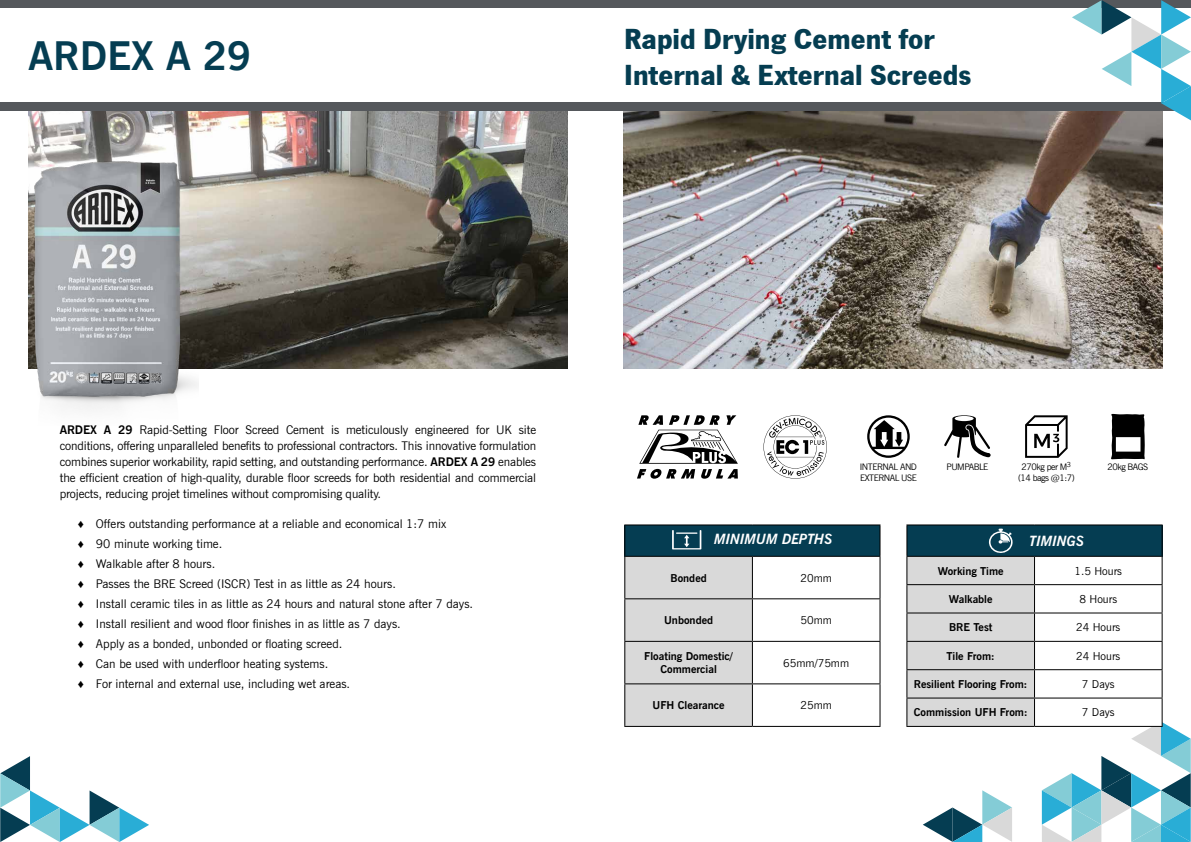
<style>
.page{position:relative;width:1191px;height:842px;background:#fff}
.page>*{position:absolute;margin:0;border:0;box-sizing:border-box;transform-origin:0 0}
.t1{font:700 40px "News Gothic BT";color:#053d52}
.t2{font:30px/36px "News Gothic T Bold";color:#053d51}
.t3{font:italic 700 14px "News Gothic BT";color:#fff}
.t4{font:12px/20.1px "News Gothic BT";color:#000;text-align:justify}
.t5{font:700 11px/13.2px "News Gothic BT";color:#000;text-align:center}
.t6{font:11px "News Gothic BT";color:#000}
.t7{font:9px/10.8px "News Gothic BT";letter-spacing:-.05em;color:#000}
.s1{font-weight:700}
.s2{font-family:"Arial"}
</style>
<div class="page">
<img style="left:28px;top:111px;width:539px;height:258px">
<img style="left:624px;top:111px;width:538px;height:258px">
<div style="left:0;top:0;width:1191px;height:111px;background:#55585c"></div>
<div style="left:0;top:9px;width:1191px;height:93px;background:#fff"></div>
<svg style="left:0;top:756px;width:149px;height:86px"></svg>
<svg style="left:1071px;top:0;width:120px;height:120px"></svg>
<svg style="left:637px;top:415px;width:101px;height:64px"></svg>
<svg style="left:763px;top:415px;width:64px;height:64px"></svg>
<svg style="left:867px;top:415px;width:42px;height:43px"></svg>
<svg style="left:944px;top:415px;width:46px;height:43px"></svg>
<svg style="left:1025px;top:415px;width:42px;height:43px"></svg>
<svg style="left:1111px;top:413px;width:34px;height:47px"></svg>
<div style="left:625px;top:525px;width:255px;height:31px;background:#053d52"></div>
<svg style="left:625px;top:557px;width:254px;height:169px"></svg>
<hr style="left:624px;top:524px;width:128px;height:1px;background:#000">
<hr style="left:624px;top:525px;width:1px;height:31px;background:#000">
<hr style="left:752px;top:524px;width:128px;height:1px;background:#000">
<hr style="left:879px;top:525px;width:1px;height:31px;background:#000">
<hr style="left:624px;top:556px;width:128px;height:1px;background:#000">
<hr style="left:624px;top:557px;width:1px;height:41px;background:#000">
<hr style="left:752px;top:556px;width:128px;height:1px;background:#000">
<hr style="left:752px;top:557px;width:1px;height:41px;background:#000">
<hr style="left:879px;top:557px;width:1px;height:41px;background:#000">
<hr style="left:624px;top:598px;width:128px;height:1px;background:#000">
<hr style="left:624px;top:599px;width:1px;height:42px;background:#000">
<hr style="left:752px;top:598px;width:128px;height:1px;background:#000">
<hr style="left:752px;top:599px;width:1px;height:42px;background:#000">
<hr style="left:879px;top:599px;width:1px;height:42px;background:#000">
<hr style="left:624px;top:641px;width:128px;height:1px;background:#000">
<hr style="left:624px;top:642px;width:1px;height:41px;background:#000">
<hr style="left:752px;top:641px;width:128px;height:1px;background:#000">
<hr style="left:752px;top:642px;width:1px;height:41px;background:#000">
<hr style="left:879px;top:642px;width:1px;height:41px;background:#000">
<hr style="left:624px;top:683px;width:128px;height:1px;background:#000">
<hr style="left:624px;top:684px;width:1px;height:42px;background:#000">
<hr style="left:752px;top:683px;width:128px;height:1px;background:#000">
<hr style="left:752px;top:684px;width:1px;height:42px;background:#000">
<hr style="left:879px;top:684px;width:1px;height:42px;background:#000">
<hr style="left:624px;top:726px;width:128px;height:1px;background:#000">
<hr style="left:752px;top:726px;width:128px;height:1px;background:#000">
<svg style="left:672px;top:530px;width:29px;height:19px"></svg>
<div style="left:907px;top:525px;width:255px;height:31px;background:#053d52"></div>
<hr style="left:906px;top:524px;width:128px;height:1px;background:#000">
<hr style="left:906px;top:525px;width:1px;height:31px;background:#000">
<hr style="left:1034px;top:524px;width:128px;height:1px;background:#000">
<hr style="left:1161px;top:525px;width:1px;height:31px;background:#000">
<svg style="left:906px;top:529px;width:284px;height:313px"></svg>
<img style="left:28px;top:142px;width:170px;height:268px">
<h1 class="t1" style="left:28px;top:32px;width:225px">ARDEX A 29</h1>
<h2 class="t2" style="left:624px;top:20px;width:349px">Rapid Drying Cement for<br>Internal &amp; External Screeds</h2>
<p class="t4" style="left:60px;top:422px;width:478px;line-height:16px"><span class="s1">ARDEX A 29</span> Rapid-Setting Floor Screed Cement is meticulously engineered for UK site conditions, offering unparalleled benefits to professional contractors. This innovative formulation combines superior workability, rapid setting, and outstanding performance. <span class="s1">ARDEX A 29</span> enables the efficient creation of high-quality, durable floor screeds for both residential and commercial projects, reducing projet timelines without compromising quality.</p>
<p class="t4" style="left:78px;top:513px;width:397px;text-align:left"><span class="s2">♦</span> Offers outstanding performance at a reliable and economical 1:7 mix<br><span class="s2">♦</span> 90 minute working time.<br><span class="s2">♦</span> Walkable after 8 hours.<br><span class="s2">♦</span> Passes the BRE Screed (ISCR) Test in as little as 24 hours.<br><span class="s2">♦</span> Install ceramic tiles in as little as 24 hours and natural stone after 7 days. <span class="s2">♦</span> Install resilient and wood floor finishes in as little as 7 days.<br><span class="s2">♦</span> Apply as a bonded, unbonded or floating screed.<br><span class="s2">♦</span> Can be used with underfloor heating systems.<br><span class="s2">♦</span> For internal and external use, including wet areas.</p>
<p class="t7" style="left:860px;top:462px;width:59px">INTERNAL AND<br>EXTERNAL USE</p>
<p class="t7" style="left:946px;top:462px;width:44px">PUMPABLE</p>
<p class="t7" style="left:1018px;top:462px;width:58px;text-align:center">270kg per M<sup>3 </sup>(14 bags @1:7)</p>
<p class="t7" style="left:1107px;top:462px;width:42px">20kg BAGS</p>
<p class="t3" style="left:714px;top:531px;width:120px">MINIMUM DEPTHS</p>
<p class="t5" style="left:670px;top:571px;width:38px">Bonded</p>
<p class="t6" style="left:800px;top:571px;width:33px">20mm</p>
<p class="t5" style="left:664px;top:614px;width:50px">Unbonded</p>
<p class="t6" style="left:800px;top:614px;width:33px">50mm</p>
<p class="t5" style="left:644px;top:650px;width:90px">Floating Domestic/<br>Commercial</p>
<p class="t6" style="left:783px;top:656px;width:67px">65mm/75mm</p>
<p class="t5" style="left:652px;top:699px;width:74px">UFH Clearance</p>
<p class="t6" style="left:800px;top:699px;width:33px">25mm</p>
<p class="t3" style="left:1029px;top:532px;width:56px">TIMINGS</p>
<p class="t5" style="left:937px;top:564px;width:67px">Working Time</p>
<p class="t6" style="left:1074px;top:564px;width:49px">1.5 Hours</p>
<p class="t5" style="left:949px;top:592px;width:45px">Walkable</p>
<p class="t6" style="left:1079px;top:592px;width:39px">8 Hours</p>
<p class="t5" style="left:949px;top:621px;width:45px">BRE Test</p>
<p class="t6" style="left:1076px;top:621px;width:46px">24 Hours</p>
<p class="t5" style="left:946px;top:649px;width:50px">Tile From:</p>
<p class="t6" style="left:1076px;top:649px;width:46px">24 Hours</p>
<p class="t5" style="left:914px;top:677px;width:115px">Resilient Flooring From:</p>
<p class="t6" style="left:1082px;top:677px;width:34px">7 Days</p>
<p class="t5" style="left:913px;top:706px;width:115px">Commission UFH From:</p>
<p class="t6" style="left:1082px;top:706px;width:34px">7 Days</p>
</div>
